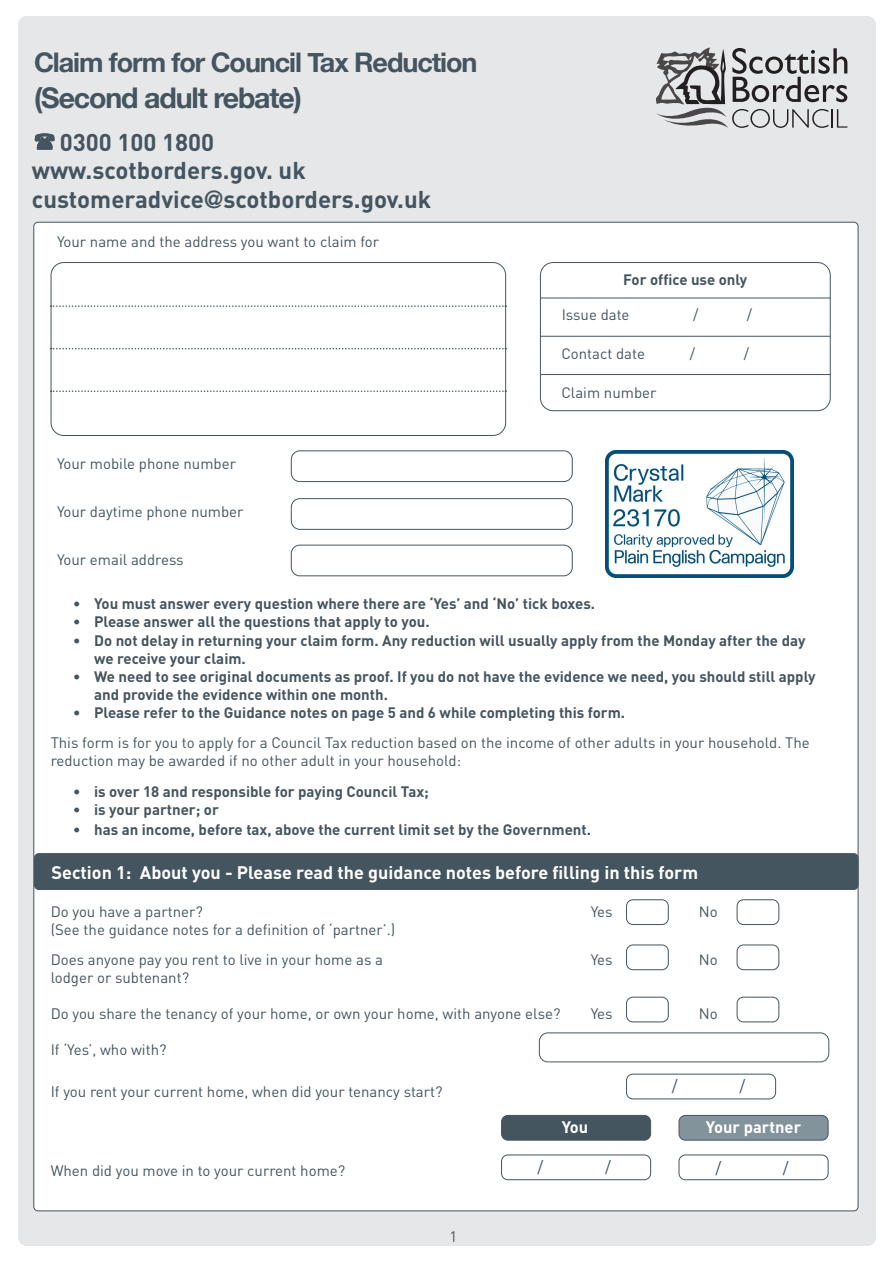
<style>
.page{position:relative;width:893px;height:1263px;background:#fff}
.page>*{position:absolute;margin:0;border:0;box-sizing:border-box;transform-origin:0 0}
.t1{font:700 28.5px "Helvetica Neue";letter-spacing:-.04em;color:#45555f}
.t2{font:700 27px "Helvetica Neue";letter-spacing:-.04em;color:#45555f}
.t3{font:700 24px "DIN";color:#45555f}
.t4{font:700 18px "DIN";color:#fff}
.t5{font:700 16.5px "DIN";color:#fff}
.t6{font:16.5px "DIN";color:#45555f}
.t7{font:15px/18px "DIN";color:#45555f}
.t8{font:700 15px/18px "DIN";color:#45555f}
.s1{font-family:"Helvetica Neue"}
</style>
<div class="page">
<div style="left:18px;top:16px;width:858px;height:1230px;background:#e6e7e9;border-radius:9px"></div>
<div style="left:34px;top:222px;width:824px;height:989px;background:#fff;border-radius:4px"></div>
<svg style="left:656px;top:48px;width:191px;height:80px"></svg>
<div style="left:51px;top:262px;width:455px;height:174px;border:1px solid #45555f;border-radius:13px"></div>
<div style="left:540px;top:262px;width:291px;height:149px;border:1px solid #45555f;border-radius:13px"></div>
<svg style="left:35px;top:133px;width:20px;height:17px"></svg>
<svg style="left:51px;top:305px;width:455px;height:2px"></svg>
<svg style="left:51px;top:348px;width:455px;height:1px"></svg>
<svg style="left:51px;top:390px;width:455px;height:2px"></svg>
<hr style="left:540px;top:298px;width:291px;height:1px;background:#45555f">
<hr style="left:540px;top:336px;width:291px;height:1px;background:#45555f">
<hr style="left:540px;top:374px;width:291px;height:1px;background:#45555f">
<div style="left:291px;top:450px;width:282px;height:32px;border:1px solid #45555f;border-radius:9px"></div>
<div style="left:291px;top:498px;width:282px;height:32px;border:1px solid #45555f;border-radius:9px"></div>
<div style="left:291px;top:545px;width:282px;height:31px;border:1px solid #45555f;border-radius:9px"></div>
<div style="left:502px;top:1115px;width:149px;height:25px;background:#45555f;border-radius:6px"></div>
<div style="left:501px;top:1115px;width:150px;height:25px;border:1px solid #45555f;border-radius:6px"></div>
<div style="left:679px;top:1115px;width:149px;height:25px;background:#83939c;border-radius:6px"></div>
<div style="left:679px;top:1115px;width:149px;height:25px;border:1px solid #45555f;border-radius:6px"></div>
<div style="left:679px;top:1154px;width:149px;height:26px;border:1px solid #45555f;border-radius:6px"></div>
<div style="left:501px;top:1154px;width:150px;height:26px;border:1px solid #45555f;border-radius:6px"></div>
<div style="left:34px;top:854px;width:824px;height:35px;background:#45555f;border-radius:4px"></div>
<div style="left:34px;top:853px;width:824px;height:37px;border:1px solid #45555f;border-radius:4px"></div>
<div style="left:626px;top:899px;width:43px;height:26px;border:1px solid #45555f;border-radius:6px"></div>
<div style="left:737px;top:899px;width:42px;height:26px;border:1px solid #45555f;border-radius:6px"></div>
<div style="left:626px;top:1074px;width:150px;height:25px;border:1px solid #45555f;border-radius:6px"></div>
<div style="left:626px;top:944px;width:43px;height:26px;border:1px solid #45555f;border-radius:6px"></div>
<div style="left:737px;top:944px;width:42px;height:26px;border:1px solid #45555f;border-radius:6px"></div>
<div style="left:626px;top:997px;width:43px;height:25px;border:1px solid #45555f;border-radius:6px"></div>
<div style="left:737px;top:997px;width:42px;height:25px;border:1px solid #45555f;border-radius:6px"></div>
<div style="left:539px;top:1032px;width:290px;height:30px;border:1px solid #45555f;border-radius:9px"></div>
<img style="left:605px;top:450px;width:188px;height:128px">
<p class="t2" style="left:34px;top:41px;width:445px">Claim form for Council Tax Reduction</p>
<p class="t1" style="left:34px;top:75px;width:270px">(Second adult rebate)</p>
<p class="t3" style="left:60px;top:126px;width:156px">0300 100 1800</p>
<p class="t3" style="left:32px;top:155px;width:275px">www.scotborders.gov. uk</p>
<p class="t3" style="left:32px;top:184px;width:401px">customeradvice<span class="s1">@</span>scotborders.gov.uk</p>
<p class="t7" style="left:57px;top:232px;width:324px">Your name and the address you want to claim for</p>
<p class="t7" style="left:57px;top:454px;width:180px">Your mobile phone number</p>
<p class="t7" style="left:57px;top:502px;width:188px">Your daytime phone number</p>
<p class="t7" style="left:57px;top:550px;width:128px">Your email address</p>
<p class="t8" style="left:623px;top:270px;width:126px">For office use only</p>
<p class="t7" style="left:562px;top:305px;width:69px">Issue date</p>
<p class="t7" style="left:693px;top:305px;width:7px">/</p>
<p class="t7" style="left:747px;top:305px;width:7px">/</p>
<p class="t7" style="left:561px;top:344px;width:85px">Contact date</p>
<p class="t7" style="left:690px;top:344px;width:7px">/</p>
<p class="t7" style="left:744px;top:344px;width:7px">/</p>
<p class="t7" style="left:561px;top:383px;width:97px">Claim number</p>
<p class="t8" style="left:73px;top:594px;width:524px">• You must answer every question where there are ‘Yes’ and ‘No’ tick boxes.</p>
<p class="t8" style="left:73px;top:612px;width:358px">• Please answer all the questions that apply to you.</p>
<p class="t8" style="left:94px;top:630px;width:713px;text-indent:-21px">• Do not delay in returning your claim form. Any reduction will usually apply from the Monday after the day we receive your claim.</p>
<p class="t8" style="left:94px;top:666px;width:723px;text-indent:-21px">• We need to see original documents as proof. If you do not have the evidence we need, you should still apply and provide the evidence within one month.</p>
<p class="t8" style="left:73px;top:702px;width:554px">• Please refer to the Guidance notes on page 5 and 6 while completing this form.</p>
<p class="t7" style="left:51px;top:733px;width:760px">This form is for you to apply for a Council Tax reduction based on the income of other adults in your household. The reduction may be awarded if no other adult in your household:</p>
<p class="t8" style="left:73px;top:782px;width:357px">• is over 18 and responsible for paying Council Tax;</p>
<p class="t8" style="left:73px;top:800px;width:147px">• is your partner; or</p>
<p class="t8" style="left:73px;top:820px;width:519px">• has an income, before tax, above the current limit set by the Government.</p>
<p class="t4" style="left:51px;top:860px;width:648px">Section 1: About you - Please read the guidance notes before filling in this form</p>
<p class="t7" style="left:51px;top:903px;width:154px">Do you have a partner?</p>
<p class="t7" style="left:591px;top:903px;width:23px">Yes</p>
<p class="t7" style="left:699px;top:903px;width:20px">No</p>
<p class="t7" style="left:51px;top:921px;width:346px">(See the guidance notes for a definition of ‘partner’.)</p>
<p class="t7" style="left:51px;top:951px;width:334px">Does anyone pay you rent to live in your home as a</p>
<p class="t7" style="left:591px;top:951px;width:23px">Yes</p>
<p class="t7" style="left:699px;top:951px;width:20px">No</p>
<p class="t7" style="left:51px;top:969px;width:140px">lodger or subtenant?</p>
<p class="t7" style="left:51px;top:1005px;width:511px">Do you share the tenancy of your home, or own your home, with anyone else?</p>
<p class="t7" style="left:591px;top:1005px;width:23px">Yes</p>
<p class="t7" style="left:699px;top:1005px;width:20px">No</p>
<p class="t7" style="left:51px;top:1041px;width:117px">If ‘Yes’, who with?</p>
<p class="t7" style="left:51px;top:1083px;width:393px">If you rent your current home, when did your tenancy start?</p>
<p class="t6" style="left:672px;top:1076px;width:7px">/</p>
<p class="t6" style="left:739px;top:1076px;width:7px">/</p>
<p class="t7" style="left:51px;top:1161px;width:296px">When did you move in to your current home?</p>
<p class="t7" style="left:449px;top:1227px;width:9px">1</p>
<p class="t5" style="left:562px;top:1116px;width:28px">You</p>
<p class="t5" style="left:706px;top:1116px;width:97px">Your partner</p>
<p class="t6" style="left:538px;top:1157px;width:7px">/</p>
<p class="t6" style="left:605px;top:1157px;width:7px">/</p>
<p class="t6" style="left:715px;top:1158px;width:7px">/</p>
<p class="t6" style="left:783px;top:1158px;width:7px">/</p>
</div>
